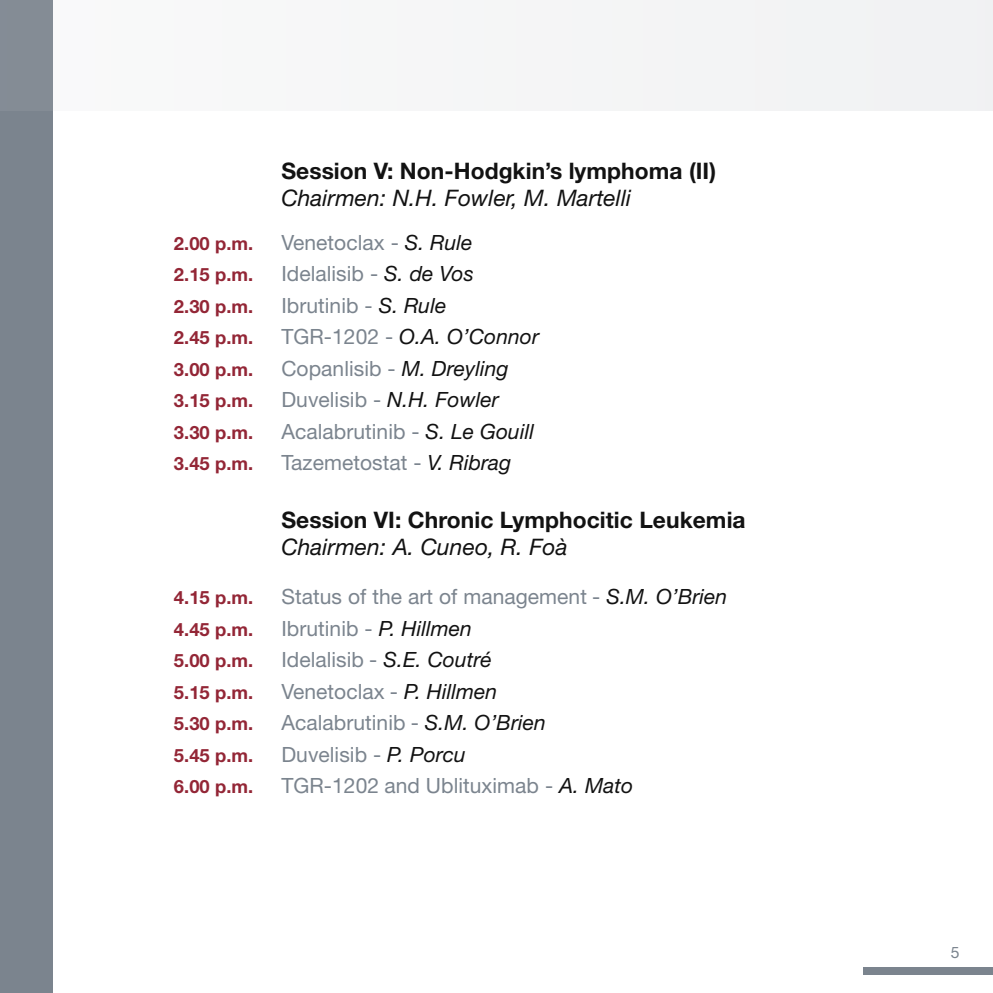
<style>
.page{position:relative;width:993px;height:993px;background:#fff}
.page>*{position:absolute;margin:0;border:0;box-sizing:border-box;transform-origin:0 0}
.t1{font:700 22.75px "Helvetica Neue";letter-spacing:.005em;color:#121212}
.t2{font:italic 22.75px "Helvetica Neue";letter-spacing:.005em;color:#121212}
.t3{font:21px "Helvetica Neue";letter-spacing:.005em;color:#7b848e}
.t4{font:italic 21px "Helvetica Neue";letter-spacing:.005em;color:#121212}
.t5{font:700 18.38px "Helvetica Neue";letter-spacing:.005em;color:#932636}
.t6{font:15.75px "Helvetica Neue";color:#7b848e}
.s1{font-style:italic;color:#121212}
.s2{font-style:normal;color:#7b848e}
</style>
<div class="page">
<div style="left:863px;top:967px;width:129px;height:7px;background:#7b848e"></div>
<div style="left:0;top:0;width:52px;height:992px;background:#7b848e"></div>
<div style="left:0;top:0;width:992px;height:110px;background:#f5f5f6"></div>
<p class="t1" style="left:281px;top:157px;width:436px">Session V: Non-Hodgkin’s lymphoma (II)</p>
<p class="t2" style="left:281px;top:184px;width:351px">Chairmen: N.H. Fowler, M. Martelli</p>
<p class="t5" style="left:174px;top:232px;width:81px">2.00 p.m.</p>
<p class="t3" style="left:281px;top:230px;width:192px">Venetoclax - <span class="s1">S. Rule</span></p>
<p class="t5" style="left:174px;top:263px;width:81px">2.15 p.m.</p>
<p class="t3" style="left:281px;top:261px;width:194px">Idelalisib - <span class="s1">S. de Vos</span></p>
<p class="t5" style="left:174px;top:295px;width:81px">2.30 p.m.</p>
<p class="t3" style="left:281px;top:293px;width:166px">Ibrutinib - <span class="s1">S. Rule</span></p>
<p class="t5" style="left:174px;top:326px;width:81px">2.45 p.m.</p>
<p class="t4" style="left:281px;top:324px;width:259px"><span class="s2">TGR-1202 -</span> O.A. O’Connor</p>
<p class="t5" style="left:174px;top:358px;width:81px">3.00 p.m.</p>
<p class="t3" style="left:281px;top:356px;width:229px">Copanlisib - <span class="s1">M. Dreyling</span></p>
<p class="t5" style="left:174px;top:389px;width:81px">3.15 p.m.</p>
<p class="t3" style="left:281px;top:387px;width:219px">Duvelisib - <span class="s1">N.H. Fowler</span></p>
<p class="t5" style="left:174px;top:421px;width:81px">3.30 p.m.</p>
<p class="t3" style="left:281px;top:419px;width:254px">Acalabrutinib - <span class="s1">S. Le Gouill</span></p>
<p class="t5" style="left:174px;top:452px;width:81px">3.45 p.m.</p>
<p class="t3" style="left:281px;top:450px;width:231px">Tazemetostat - <span class="s1">V. Ribrag</span></p>
<p class="t1" style="left:281px;top:506px;width:465px">Session VI: Chronic Lymphocitic Leukemia</p>
<p class="t2" style="left:281px;top:533px;width:287px">Chairmen: A. Cuneo, R. Foà</p>
<p class="t5" style="left:174px;top:586px;width:81px">4.15 p.m.</p>
<p class="t3" style="left:281px;top:584px;width:447px">Status of the art of management - <span class="s1">S.M. O’Brien</span></p>
<p class="t5" style="left:174px;top:617px;width:81px">4.45 p.m.</p>
<p class="t3" style="left:281px;top:615px;width:192px">Ibrutinib - <span class="s1">P. Hillmen</span></p>
<p class="t5" style="left:174px;top:649px;width:81px">5.00 p.m.</p>
<p class="t3" style="left:281px;top:647px;width:212px">Idelalisib - <span class="s1">S.E. Coutré</span></p>
<p class="t5" style="left:174px;top:680px;width:81px">5.15 p.m.</p>
<p class="t3" style="left:281px;top:678px;width:217px">Venetoclax - <span class="s1">P. Hillmen</span></p>
<p class="t5" style="left:174px;top:712px;width:81px">5.30 p.m.</p>
<p class="t3" style="left:281px;top:710px;width:266px">Acalabrutinib - <span class="s1">S.M. O’Brien</span></p>
<p class="t5" style="left:174px;top:743px;width:81px">5.45 p.m.</p>
<p class="t3" style="left:281px;top:741px;width:186px">Duvelisib - <span class="s1">P. Porcu</span></p>
<p class="t5" style="left:174px;top:775px;width:81px">6.00 p.m.</p>
<p class="t3" style="left:281px;top:773px;width:353px">TGR-1202 and Ublituximab - <span class="s1">A. Mato</span></p>
<p class="t6" style="left:950px;top:942px;width:10px">5</p>
</div>
